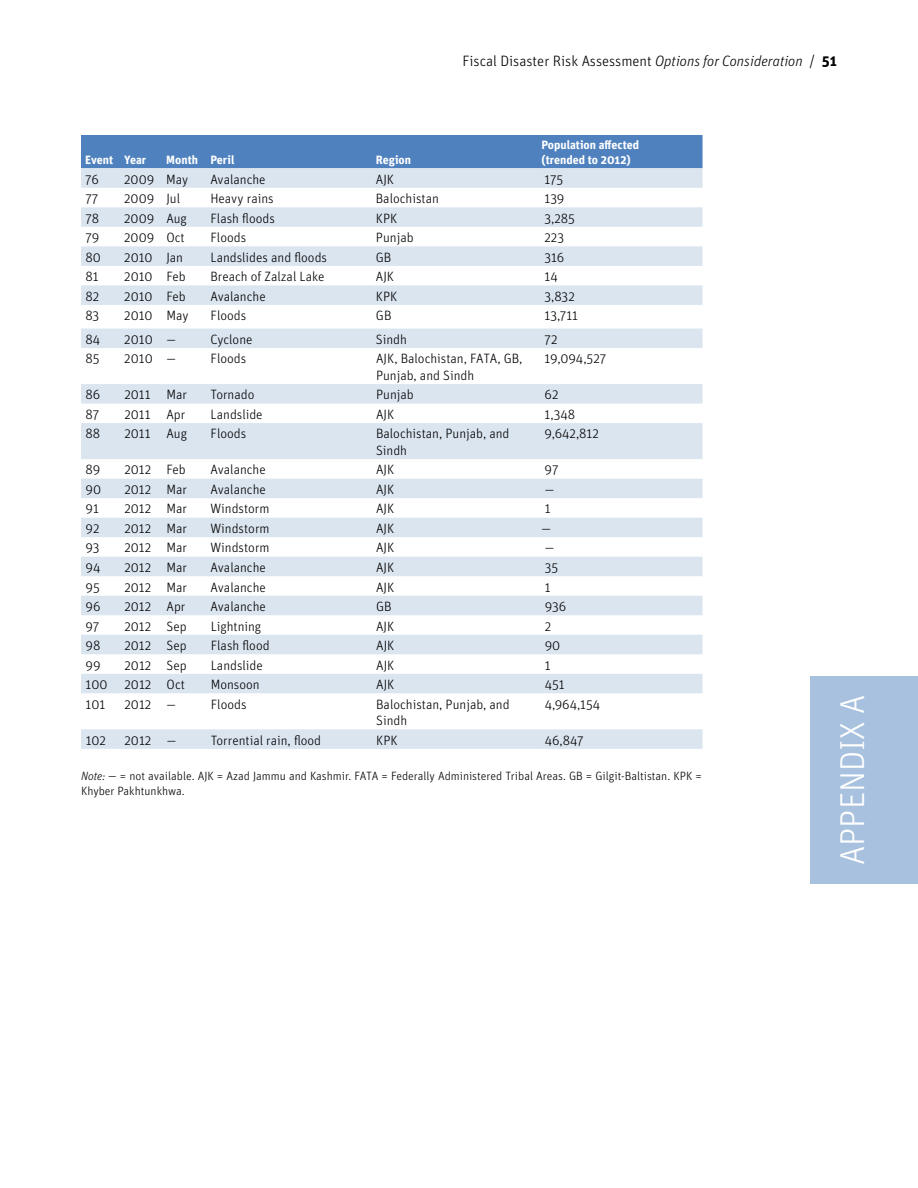
<style>
.page{position:relative;width:918px;height:1188px;background:#fff}
.page>*{position:absolute;margin:0;border:0;box-sizing:border-box;transform-origin:0 0}
.t1{font:300 34.5px "Unit";color:#fff}
.t2{font:300 15px "Unit";color:#000}
.t3{font:300 13.5px/16.5px "Unit";color:#000}
.t4{font:300 12px/15px "Unit";color:#000}
.t5{font:700 12px/15px "Unit";color:#fff}
.s1{font-style:italic}
.s2{font-weight:700}
</style>
<div class="page">
<div style="left:81px;top:135px;width:622px;height:33px;background:#4e81be"></div>
<svg style="left:81px;top:168px;width:622px;height:581px"></svg>
<div style="left:810px;top:676px;width:108px;height:207px;background:#a8c1de"></div>
<p class="t5" style="left:85px;top:152px;width:62px">Event Year</p>
<p class="t5" style="left:166px;top:152px;width:70px">Month Peril</p>
<p class="t5" style="left:376px;top:152px;width:37px">Region</p>
<p class="t2" style="left:462px;top:52px;width:376px">Fiscal Disaster Risk Assessment <span class="s1">Options for Consideration</span> / <span class="s2">51</span></p>
<p class="t5" style="left:541px;top:137px;width:99px">Population affected (trended to 2012)</p>
<p class="t3" style="left:85px;top:170px;width:15px">76</p>
<p class="t3" style="left:124px;top:170px;width:66px">2009 May</p>
<p class="t3" style="left:210px;top:170px;width:57px">Avalanche</p>
<p class="t3" style="left:376px;top:170px;width:20px">AJK</p>
<p class="t3" style="left:544px;top:170px;width:20px">175</p>
<p class="t3" style="left:85px;top:190px;width:15px">77</p>
<p class="t3" style="left:124px;top:190px;width:57px">2009 Jul</p>
<p class="t3" style="left:210px;top:190px;width:65px">Heavy rains</p>
<p class="t3" style="left:376px;top:190px;width:65px">Balochistan</p>
<p class="t3" style="left:544px;top:190px;width:21px">139</p>
<p class="t3" style="left:85px;top:209px;width:15px">78</p>
<p class="t3" style="left:124px;top:209px;width:64px">2009 Aug</p>
<p class="t3" style="left:210px;top:209px;width:66px">Flash floods</p>
<p class="t3" style="left:376px;top:209px;width:23px">KPK</p>
<p class="t3" style="left:545px;top:209px;width:32px">3,285</p>
<p class="t3" style="left:85px;top:229px;width:15px">79</p>
<p class="t3" style="left:124px;top:229px;width:62px">2009 Oct</p>
<p class="t3" style="left:210px;top:229px;width:37px">Floods</p>
<p class="t3" style="left:376px;top:229px;width:39px">Punjab</p>
<p class="t3" style="left:545px;top:229px;width:21px">223</p>
<p class="t3" style="left:85px;top:248px;width:17px">80</p>
<p class="t3" style="left:124px;top:248px;width:60px">2010 Jan</p>
<p class="t3" style="left:210px;top:248px;width:118px">Landslides and floods</p>
<p class="t3" style="left:376px;top:248px;width:17px">GB</p>
<p class="t3" style="left:545px;top:248px;width:21px">316</p>
<p class="t3" style="left:85px;top:268px;width:15px">81</p>
<p class="t3" style="left:124px;top:268px;width:63px">2010 Feb</p>
<p class="t3" style="left:210px;top:268px;width:116px">Breach of Zalzal Lake</p>
<p class="t3" style="left:376px;top:268px;width:20px">AJK</p>
<p class="t3" style="left:545px;top:268px;width:15px">14</p>
<p class="t3" style="left:85px;top:287px;width:15px">82</p>
<p class="t3" style="left:124px;top:287px;width:63px">2010 Feb</p>
<p class="t3" style="left:210px;top:287px;width:57px">Avalanche</p>
<p class="t3" style="left:376px;top:287px;width:23px">KPK</p>
<p class="t3" style="left:545px;top:287px;width:32px">3,832</p>
<p class="t3" style="left:85px;top:307px;width:15px">83</p>
<p class="t3" style="left:124px;top:307px;width:66px">2010 May</p>
<p class="t3" style="left:210px;top:307px;width:37px">Floods</p>
<p class="t3" style="left:376px;top:307px;width:17px">GB</p>
<p class="t3" style="left:545px;top:307px;width:35px">13,711</p>
<p class="t3" style="left:85px;top:331px;width:16px">84</p>
<p class="t3" style="left:124px;top:331px;width:53px">2010 —</p>
<p class="t3" style="left:210px;top:331px;width:44px">Cyclone</p>
<p class="t3" style="left:376px;top:331px;width:33px">Sindh</p>
<p class="t3" style="left:545px;top:331px;width:15px">72</p>
<p class="t3" style="left:85px;top:350px;width:16px">85</p>
<p class="t3" style="left:124px;top:350px;width:53px">2010 —</p>
<p class="t3" style="left:211px;top:350px;width:37px">Floods</p>
<p class="t3" style="left:376px;top:350px;width:148px">AJK, Balochistan, FATA, GB,<br>Punjab, and Sindh</p>
<p class="t3" style="left:545px;top:350px;width:63px">19,094,527</p>
<p class="t3" style="left:85px;top:386px;width:16px">86</p>
<p class="t3" style="left:124px;top:386px;width:64px">2011 Mar</p>
<p class="t3" style="left:211px;top:386px;width:45px">Tornado</p>
<p class="t3" style="left:376px;top:386px;width:39px">Punjab</p>
<p class="t3" style="left:545px;top:386px;width:15px">62</p>
<p class="t3" style="left:85px;top:406px;width:15px">87</p>
<p class="t3" style="left:124px;top:406px;width:63px">2011 Apr</p>
<p class="t3" style="left:211px;top:406px;width:54px">Landslide</p>
<p class="t3" style="left:376px;top:406px;width:20px">AJK</p>
<p class="t3" style="left:545px;top:406px;width:32px">1,348</p>
<p class="t3" style="left:85px;top:425px;width:16px">88</p>
<p class="t3" style="left:124px;top:425px;width:64px">2011 Aug</p>
<p class="t3" style="left:211px;top:425px;width:37px">Floods</p>
<p class="t3" style="left:376px;top:425px;width:135px">Balochistan, Punjab, and<br>Sindh</p>
<p class="t3" style="left:545px;top:425px;width:56px">9,642,812</p>
<p class="t3" style="left:85px;top:461px;width:16px">89</p>
<p class="t3" style="left:124px;top:461px;width:63px">2012 Feb</p>
<p class="t3" style="left:211px;top:461px;width:57px">Avalanche</p>
<p class="t3" style="left:376px;top:461px;width:20px">AJK</p>
<p class="t3" style="left:545px;top:461px;width:15px">97</p>
<p class="t3" style="left:86px;top:481px;width:17px">90</p>
<p class="t3" style="left:124px;top:481px;width:64px">2012 Mar</p>
<p class="t3" style="left:211px;top:481px;width:57px">Avalanche</p>
<p class="t3" style="left:376px;top:481px;width:20px">AJK</p>
<p class="t3" style="left:545px;top:481px;width:11px">—</p>
<p class="t3" style="left:86px;top:500px;width:15px">91</p>
<p class="t3" style="left:124px;top:500px;width:64px">2012 Mar</p>
<p class="t3" style="left:211px;top:500px;width:61px">Windstorm</p>
<p class="t3" style="left:376px;top:500px;width:20px">AJK</p>
<p class="t3" style="left:545px;top:500px;width:7px">1</p>
<p class="t3" style="left:86px;top:520px;width:15px">92</p>
<p class="t3" style="left:124px;top:520px;width:64px">2012 Mar</p>
<p class="t3" style="left:211px;top:520px;width:61px">Windstorm</p>
<p class="t3" style="left:376px;top:520px;width:20px">AJK</p>
<p class="t3" style="left:542px;top:520px;width:11px">—</p>
<p class="t3" style="left:86px;top:539px;width:16px">93</p>
<p class="t3" style="left:124px;top:539px;width:64px">2012 Mar</p>
<p class="t3" style="left:211px;top:539px;width:61px">Windstorm</p>
<p class="t3" style="left:376px;top:539px;width:20px">AJK</p>
<p class="t3" style="left:545px;top:539px;width:11px">—</p>
<p class="t3" style="left:86px;top:559px;width:16px">94</p>
<p class="t3" style="left:124px;top:559px;width:64px">2012 Mar</p>
<p class="t3" style="left:211px;top:559px;width:57px">Avalanche</p>
<p class="t3" style="left:376px;top:559px;width:20px">AJK</p>
<p class="t3" style="left:545px;top:559px;width:15px">35</p>
<p class="t3" style="left:86px;top:578px;width:16px">95</p>
<p class="t3" style="left:124px;top:578px;width:64px">2012 Mar</p>
<p class="t3" style="left:211px;top:578px;width:57px">Avalanche</p>
<p class="t3" style="left:376px;top:578px;width:20px">AJK</p>
<p class="t3" style="left:545px;top:578px;width:7px">1</p>
<p class="t3" style="left:86px;top:598px;width:17px">96</p>
<p class="t3" style="left:124px;top:598px;width:63px">2012 Apr</p>
<p class="t3" style="left:211px;top:598px;width:57px">Avalanche</p>
<p class="t3" style="left:376px;top:598px;width:17px">GB</p>
<p class="t3" style="left:545px;top:598px;width:23px">936</p>
<p class="t3" style="left:86px;top:617px;width:15px">97</p>
<p class="t3" style="left:124px;top:617px;width:64px">2012 Sep</p>
<p class="t3" style="left:211px;top:617px;width:52px">Lightning</p>
<p class="t3" style="left:376px;top:617px;width:20px">AJK</p>
<p class="t3" style="left:545px;top:617px;width:8px">2</p>
<p class="t3" style="left:86px;top:637px;width:16px">98</p>
<p class="t3" style="left:124px;top:637px;width:64px">2012 Sep</p>
<p class="t3" style="left:211px;top:637px;width:60px">Flash flood</p>
<p class="t3" style="left:376px;top:637px;width:20px">AJK</p>
<p class="t3" style="left:545px;top:637px;width:17px">90</p>
<p class="t3" style="left:86px;top:656px;width:17px">99</p>
<p class="t3" style="left:125px;top:656px;width:64px">2012 Sep</p>
<p class="t3" style="left:211px;top:656px;width:54px">Landslide</p>
<p class="t3" style="left:376px;top:656px;width:20px">AJK</p>
<p class="t3" style="left:545px;top:656px;width:7px">1</p>
<p class="t3" style="left:86px;top:676px;width:101px">100 2012 Oct</p>
<p class="t3" style="left:211px;top:676px;width:50px">Monsoon</p>
<p class="t3" style="left:376px;top:676px;width:20px">AJK</p>
<p class="t3" style="left:545px;top:676px;width:21px">451</p>
<p class="t3" style="left:86px;top:695px;width:21px">101</p>
<p class="t3" style="left:125px;top:695px;width:53px">2012 —</p>
<p class="t3" style="left:211px;top:695px;width:37px">Floods</p>
<p class="t3" style="left:376px;top:695px;width:135px">Balochistan, Punjab, and<br>Sindh</p>
<p class="t3" style="left:545px;top:695px;width:57px">4,964,154</p>
<p class="t3" style="left:86px;top:731px;width:22px">102</p>
<p class="t3" style="left:125px;top:731px;width:53px">2012 —</p>
<p class="t3" style="left:211px;top:731px;width:112px">Torrential rain, flood</p>
<p class="t3" style="left:376px;top:731px;width:23px">KPK</p>
<p class="t3" style="left:545px;top:731px;width:41px">46,847</p>
<p class="t4" style="left:81px;top:768px;width:622px"><span class="s1">Note:</span> — = not available. AJK = Azad Jammu and Kashmir. FATA = Federally Administered Tribal Areas. GB = Gilgit-Baltistan. KPK =<br>Khyber Pakhtunkhwa.</p>
<h1 class="t1" style="left:831px;top:865px;width:172px;rotate:-90deg">APPENDIX A</h1>
</div>
